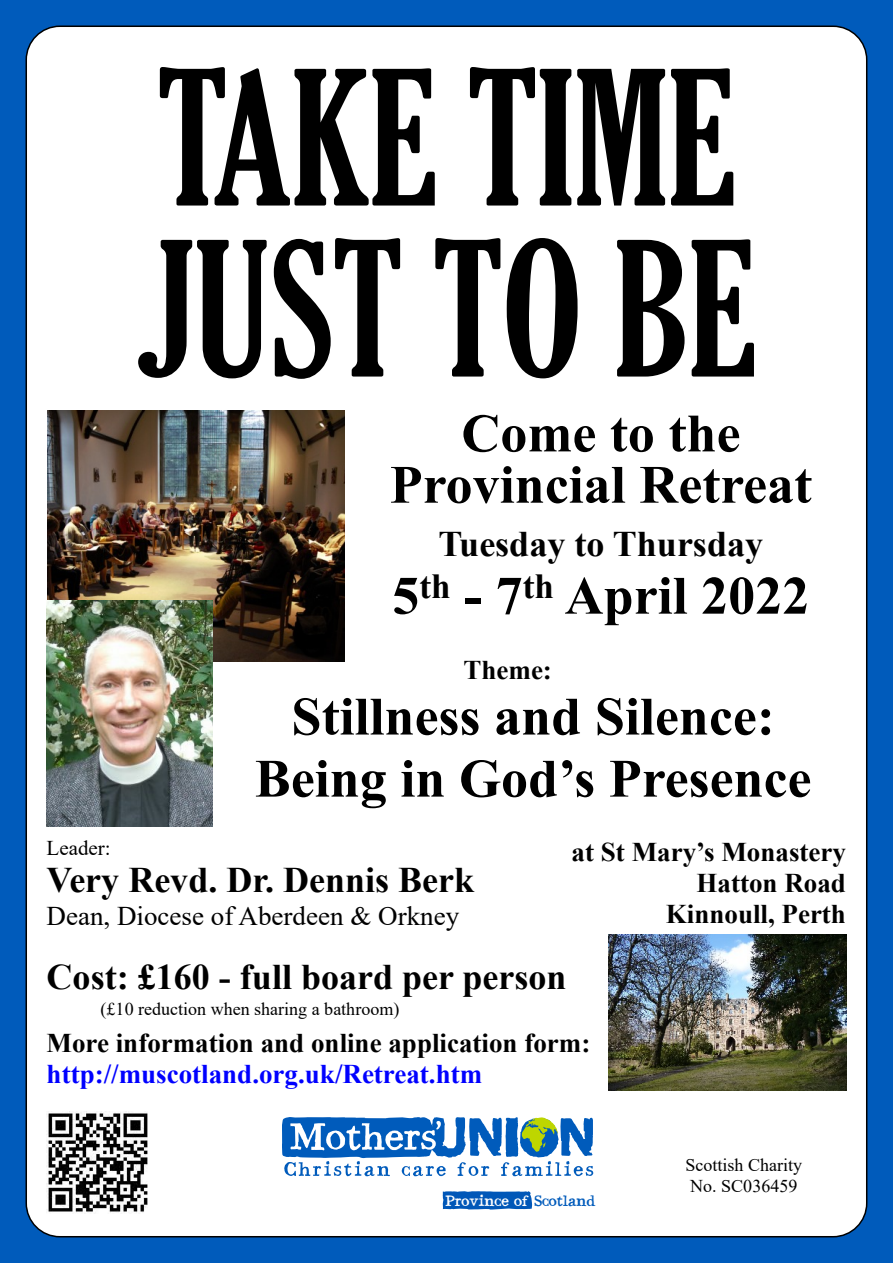
<style>
.page{position:relative;width:893px;height:1263px;background:#005bbb}
.page>*{position:absolute;margin:0;border:0;box-sizing:border-box;transform-origin:0 0}
.t1{font:extra-condensed 180px/171px "Gloucester";color:#000}
.t2{font:700 54px/51.3px "Times New Roman";color:#000;text-align:center}
.t3{font:700 36px "Times New Roman";color:#000}
.t4{font:700 27px/31px "Times New Roman";color:#000;text-align:right}
.t5{font:700 27px "Times New Roman";color:#00f}
.t6{font:27px "Times New Roman";color:#000}
.t7{font:21px "Times New Roman";color:#000}
.t8{font:18px/20.7px "Times New Roman";color:#000}
.t9{font:15px "Bodoni Hand";color:#fff}
.s1{color:#005bbb}
</style>
<div class="page">
<div style="left:26px;top:26px;width:841px;height:1211px;background:#fff;border:2px solid #000;border-radius:34px"></div>
<img style="left:47px;top:411px;width:298px;height:250px">
<svg style="left:282px;top:1117px;width:311px;height:59px"></svg>
<svg style="left:443px;top:1191px;width:89px;height:19px;background:#1565bd"></svg>
<img style="left:47px;top:1112px;width:101px;height:101px">
<img style="left:609px;top:935px;width:237px;height:155px">
<img style="left:47px;top:601px;width:165px;height:225px">
<h1 class="t1" style="left:137px;top:65px;width:620px">TAKE TIME<br>JUST TO BE</h1>
<h2 class="t2" style="left:390px;top:413px;width:424px">Come to the<br>Provincial Retreat</h2>
<h3 class="t3" style="left:439px;top:532px;width:326px">Tuesday to Thursday</h3>
<h2 class="t2" style="left:392px;top:575px;width:419px">5<sup>th</sup> - 7<sup>th</sup> April 2022</h2>
<p class="t4" style="left:463px;top:658px;width:90px">Theme:</p>
<h2 class="t2" style="left:255px;top:691px;width:558px;line-height:62.1px">Stillness and Silence:<br>Being in God’s Presence</h2>
<p class="t7" style="left:47px;top:840px;width:66px">Leader:</p>
<h3 class="t3" style="left:47px;top:868px;width:429px">Very Revd. Dr. Dennis Berk</h3>
<p class="t6" style="left:47px;top:907px;width:414px">Dean, Diocese of Aberdeen &amp; Orkney</p>
<p class="t4" style="left:572px;top:839px;width:276px">at St Mary’s Monastery<br>Hatton Road<br>Kinnoull, Perth</p>
<h3 class="t3" style="left:47px;top:965px;width:521px">Cost: £160 - full board per person</h3>
<p class="t8" style="left:101px;top:1000px;width:300px">(£10 reduction when sharing a bathroom)</p>
<p class="t4" style="left:47px;top:1031px;width:545px">More information and online application form:</p>
<p class="t5" style="left:47px;top:1065px;width:437px">http://muscotland.org.uk/Retreat.htm</p>
<p class="t9" style="left:445px;top:1195px;width:152px">Province of <span class="s1">Scotland</span></p>
<p class="t8" style="left:685px;top:1156px;width:118px">Scottish Charity<br>No. SC036459</p>
</div>
